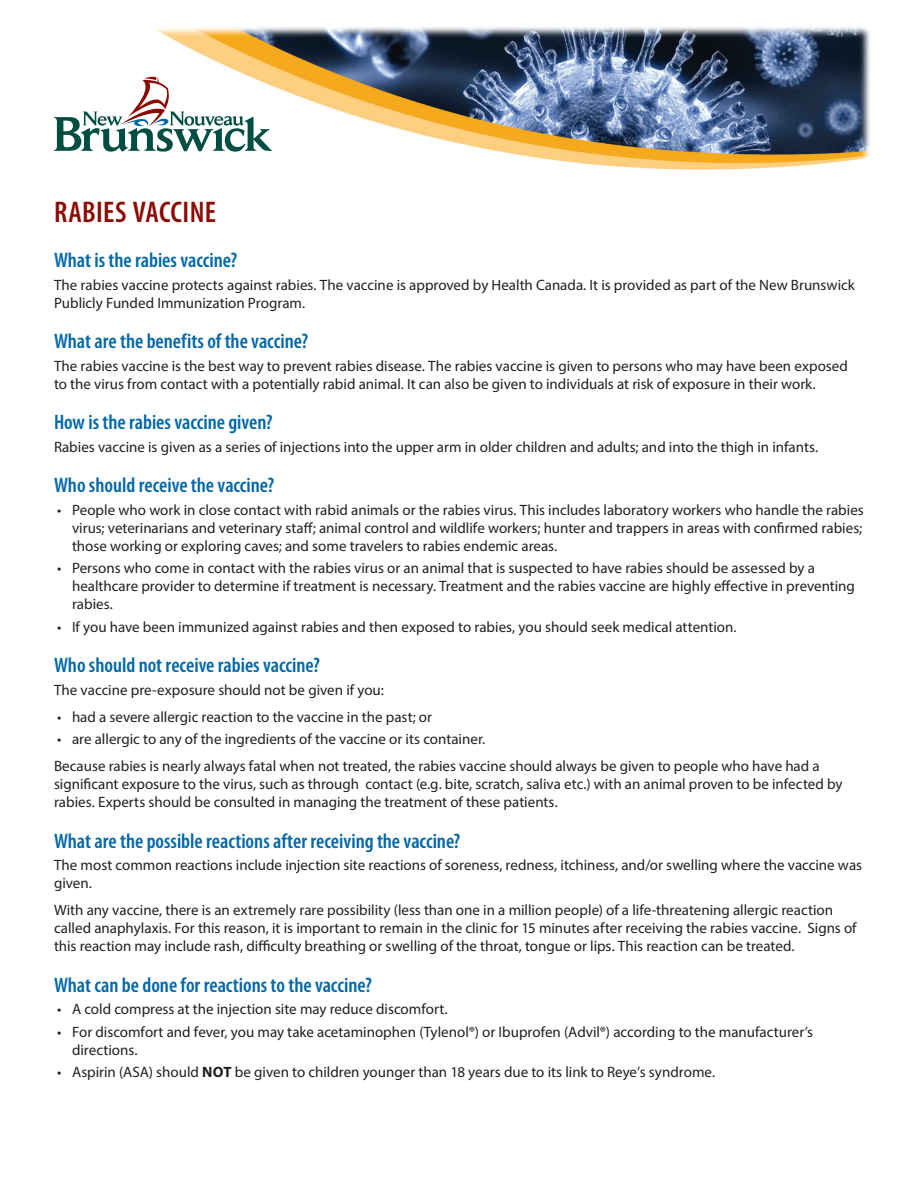
<style>
.page{position:relative;width:918px;height:1188px;background:#fff}
.page>*{position:absolute;margin:0;border:0;box-sizing:border-box;transform-origin:0 0}
.head_1{font:600 condensed 30px "Myriad Pro";letter-spacing:.01em;color:#8b0a02}
.head_2{font:600 condensed 21px "Myriad Pro";color:#0068a9}
.text{font:15px/18px "Myriad Pro";color:#231f20}
.s1{font-weight:700}
</style>
<div class="page">
<img style="left:154px;top:27px;width:716px;height:143px">
<svg style="left:54px;top:76px;width:218px;height:76px"></svg>
<p class="head_1" style="left:54px;top:194px;width:164px">RABIES VACCINE</p>
<p class="head_2" style="left:54px;top:247px;width:185px">What is the rabies vaccine?</p>
<p class="text" style="left:54px;top:275px;width:802px">The rabies vaccine protects against rabies. The vaccine is approved by Health Canada. It is provided as part of the New Brunswick<br>Publicly Funded Immunization Program.</p>
<p class="head_2" style="left:54px;top:328px;width:256px">What are the benefits of the vaccine?</p>
<p class="text" style="left:54px;top:356px;width:796px">The rabies vaccine is the best way to prevent rabies disease. The rabies vaccine is given to persons who may have been exposed to the virus from contact with a potentially rabid animal. It can also be given to individuals at risk of exposure in their work.</p>
<p class="head_2" style="left:54px;top:409px;width:220px">How is the rabies vaccine given?</p>
<p class="text" style="left:54px;top:437px;width:766px">Rabies vaccine is given as a series of injections into the upper arm in older children and adults; and into the thigh in infants.</p>
<p class="head_2" style="left:54px;top:472px;width:222px">Who should receive the vaccine?</p>
<p class="text" style="left:72px;top:500px;width:793px;text-align:justify;text-indent:-15px">• People who work in close contact with rabid animals or the rabies virus. This includes laboratory workers who handle the rabies virus; veterinarians and veterinary staff; animal control and wildlife workers; hunter and trappers in areas with confirmed rabies; those working or exploring caves; and some travelers to rabies endemic areas.</p>
<p class="text" style="left:72px;top:559px;width:785px;text-indent:-15px">• Persons who come in contact with the rabies virus or an animal that is suspected to have rabies should be assessed by a healthcare provider to determine if treatment is necessary. Treatment and the rabies vaccine are highly effective in preventing rabies.</p>
<p class="text" style="left:57px;top:617px;width:681px">• If you have been immunized against rabies and then exposed to rabies, you should seek medical attention.</p>
<p class="head_2" style="left:54px;top:652px;width:267px">Who should not receive rabies vaccine?</p>
<p class="text" style="left:54px;top:680px;width:331px">The vaccine pre-exposure should not be given if you:</p>
<p class="text" style="left:57px;top:707px;width:377px">• had a severe allergic reaction to the vaccine in the past; or</p>
<p class="text" style="left:57px;top:730px;width:430px">• are allergic to any of the ingredients of the vaccine or its container.</p>
<p class="text" style="left:54px;top:757px;width:790px">Because rabies is nearly always fatal when not treated, the rabies vaccine should always be given to people who have had a significant exposure to the virus, such as through contact (e.g. bite, scratch, saliva etc.) with an animal proven to be infected by rabies. Experts should be consulted in managing the treatment of these patients.</p>
<p class="head_2" style="left:54px;top:828px;width:408px">What are the possible reactions after receiving the vaccine?</p>
<p class="text" style="left:54px;top:856px;width:810px">The most common reactions include injection site reactions of soreness, redness, itchiness, and/or swelling where the vaccine was given.</p>
<p class="text" style="left:54px;top:901px;width:804px">With any vaccine, there is an extremely rare possibility (less than one in a million people) of a life-threatening allergic reaction called anaphylaxis. For this reason, it is important to remain in the clinic for 15 minutes after receiving the rabies vaccine. Signs of this reaction may include rash, difficulty breathing or swelling of the throat, tongue or lips. This reaction can be treated.</p>
<p class="head_2" style="left:54px;top:972px;width:319px">What can be done for reactions to the vaccine?</p>
<p class="text" style="left:57px;top:1000px;width:392px">• A cold compress at the injection site may reduce discomfort.</p>
<p class="text" style="left:72px;top:1022px;width:743px;text-indent:-15px">• For discomfort and fever, you may take acetaminophen (Tylenol®) or Ibuprofen (Advil®) according to the manufacturer’s directions.</p>
<p class="text" style="left:57px;top:1063px;width:660px">• Aspirin (ASA) should <span class="s1">NOT</span> be given to children younger than 18 years due to its link to Reye’s syndrome.</p>
</div>
